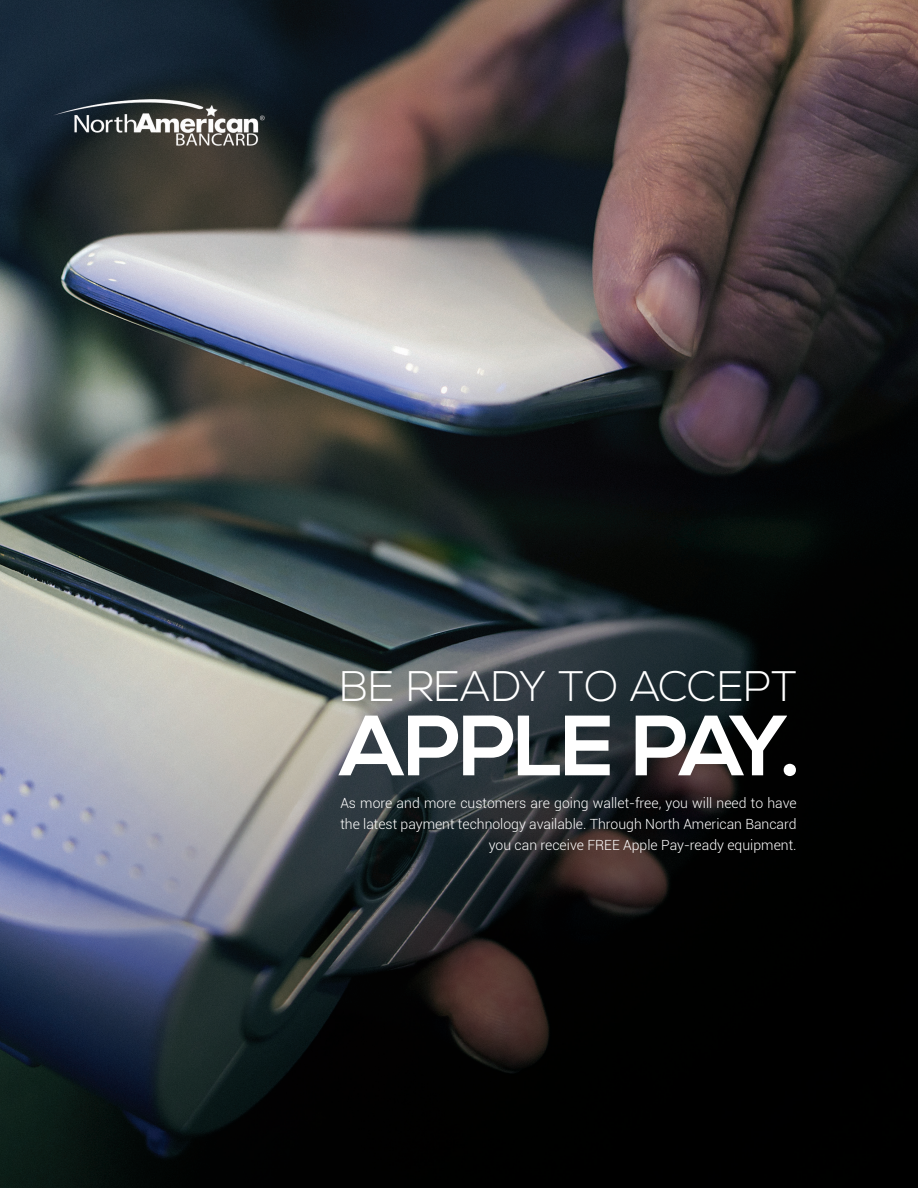
<style>
.page{position:relative;width:918px;height:1188px;background:#fff}
.page>*{position:absolute;margin:0;border:0;box-sizing:border-box;transform-origin:0 0}
.t1{font:700 85.35px "Nexa";letter-spacing:-.035em;color:#fff}
.t2{font:300 42.75px "Nexa";color:#fff}
.t3{font:300 13.95px/21px "Roboto";color:#fff;text-align:right}
</style>
<div class="page">
<img style="left:0;top:0;width:918px;height:1188px">
<p class="t2" style="left:340px;top:662px;width:459px">BE READY TO ACCEPT</p>
<p class="t1" style="left:340px;top:697px;width:462px">APPLE PAY.</p>
<p class="t3" style="left:340px;top:792px;width:458px">As more and more customers are going wallet-free, you will need to have the latest payment technology available. Through North American Bancard you can receive FREE Apple Pay-ready equipment.</p>
</div>
